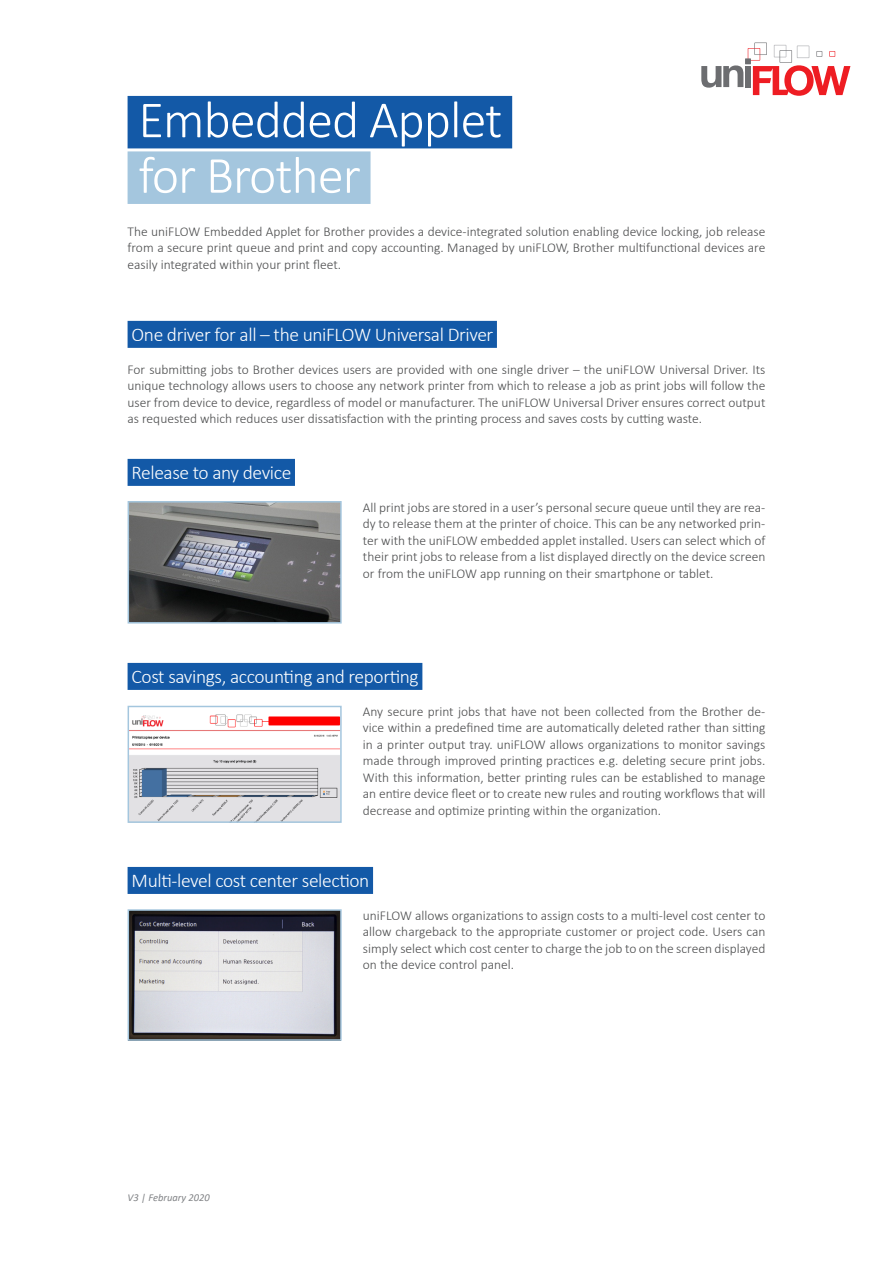
<style>
.page{position:relative;width:893px;height:1263px;background:#fff}
.page>*{position:absolute;margin:0;border:0;box-sizing:border-box;transform-origin:0 0}
.t1{font:300 52.5px "Calibri";letter-spacing:-.02em;color:#fff}
.Content{font:300 19.5px "Calibri";letter-spacing:-.02em;color:#fff}
.Content-2{font:300 13.5px/16.5px "Calibri";color:#4b4c4d;text-align:justify}
.Content-3{font:italic 10.5px "Calibri";color:#818386}
</style>
<div class="page">
<svg style="left:701px;top:43px;width:149px;height:53px"></svg>
<div style="left:128px;top:96px;width:384px;height:52px;background:#1359a7"></div>
<div style="left:128px;top:151px;width:243px;height:53px;background:#a4c6de"></div>
<div style="left:128px;top:321px;width:369px;height:27px;background:#1359a7"></div>
<div style="left:128px;top:459px;width:167px;height:27px;background:#1359a7"></div>
<div style="left:128px;top:663px;width:294px;height:27px;background:#1359a7"></div>
<div style="left:128px;top:867px;width:245px;height:27px;background:#1359a7"></div>
<img style="left:131px;top:504px;width:208px;height:117px">
<div style="left:128px;top:501px;width:214px;height:123px;border:2px solid #a4c6de"></div>
<img style="left:131px;top:714px;width:208px;height:106px">
<div style="left:128px;top:706px;width:214px;height:117px;border:2px solid #a4c6de"></div>
<img style="left:131px;top:912px;width:208px;height:126px">
<div style="left:128px;top:909px;width:214px;height:132px;border:2px solid #a4c6de"></div>
<p class="t1" style="left:138px;top:87px;width:365px">Embedded Applet</p>
<p class="t1" style="left:138px;top:143px;width:224px">for Brother</p>
<p class="Content-2" style="left:128px;top:223px;width:639px">The uniFLOW Embedded Applet for Brother provides a device-integrated solution enabling device locking, job release from a secure print queue and print and copy accounting. Managed by uniFLOW, Brother multifunctional devices are easily integrated within your print fleet.</p>
<p class="Content" style="left:132px;top:322px;width:363px">One driver for all – the uniFLOW Universal Driver</p>
<p class="Content-2" style="left:128px;top:361px;width:639px">For submitting jobs to Brother devices users are provided with one single driver – the uniFLOW Universal Driver. Its unique technology allows users to choose any network printer from which to release a job as print jobs will follow the user from device to device, regardless of model or manufacturer. The uniFLOW Universal Driver ensures correct output as requested which reduces user dissatisfaction with the printing process and saves costs by cutting waste.</p>
<p class="Content" style="left:132px;top:460px;width:161px">Release to any device</p>
<p class="Content-2" style="left:363px;top:499px;width:404px">All print jobs are stored in a user’s personal secure queue until they are rea&shy;dy to release them at the printer of choice. This can be any networked prin&shy;ter with the uniFLOW embedded applet installed. Users can select which of their print jobs to release from a list displayed directly on the device screen or from the uniFLOW app running on their smartphone or tablet.</p>
<p class="Content" style="left:132px;top:664px;width:289px">Cost savings, accounting and reporting</p>
<p class="Content-2" style="left:363px;top:703px;width:404px">Any secure print jobs that have not been collected from the Brother de&shy;vice within a predefined time are automatically deleted rather than sitting in a printer output tray. uniFLOW allows organizations to monitor savings made through improved printing practices e.g. deleting secure print jobs.<br>With this information, better printing rules can be established to manage an entire device fleet or to create new rules and routing workflows that will decrease and optimize printing within the organization.</p>
<p class="Content" style="left:132px;top:868px;width:239px">Multi-level cost center selection</p>
<p class="Content-2" style="left:363px;top:907px;width:404px">uniFLOW allows organizations to assign costs to a multi-level cost center to allow chargeback to the appropriate customer or project code. Users can simply select which cost center to charge the job to on the screen displayed on the device control panel.</p>
<p class="Content-3" style="left:128px;top:1190px;width:84px">V3 | February 2020</p>
</div>
